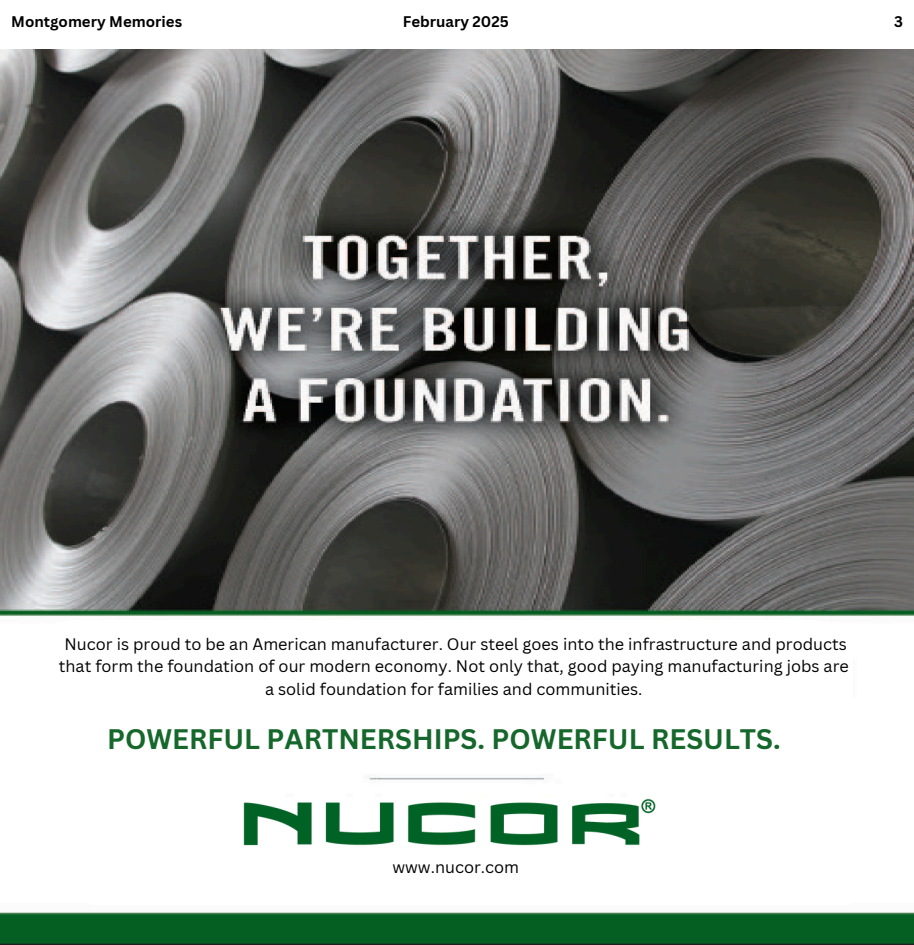
<style>
.page{position:relative;width:914px;height:945px;background:#fff}
.page>*{position:absolute;margin:0;border:0;box-sizing:border-box;transform-origin:0 0}
.t1{font:700 27.5px "Canva Sans";color:#16672b}
.t2{font:16.25px "Canva Sans";color:#000}
.t3{font:700 15px "Canva Sans";color:#000}
</style>
<div class="page">
<img style="left:0;top:50px;width:913px;height:895px">
<div style="left:31px;top:620px;width:821px;height:154px;background:#fff;border-radius:43px"></div>
<div style="left:59px;top:797px;width:822px;height:109px;background:#fff;border-radius:43px"></div>
<img style="left:212px;top:774px;width:463px;height:72px">
<p class="t3" style="left:11px;top:11px;width:172px">Montgomery Memories</p>
<h2 class="t3" style="left:402px;top:11px;width:107px">February 2025</h2>
<h2 class="t3" style="left:893px;top:11px;width:10px">3</h2>
<p class="t2" style="left:65px;top:633px;width:783px">Nucor is proud to be an American manufacturer. Our steel goes into the infrastructure and products</p>
<p class="t2" style="left:59px;top:655px;width:791px">that form the foundation of our modern economy. Not only that, good paying manufacturing jobs are</p>
<p class="t2" style="left:265px;top:678px;width:379px">a solid foundation for families and communities.</p>
<p class="t1" style="left:107px;top:719px;width:674px">POWERFUL PARTNERSHIPS. POWERFUL RESULTS.</p>
<h1 class="t2" style="left:392px;top:855px;width:128px">www.nucor.com</h1>
</div>
